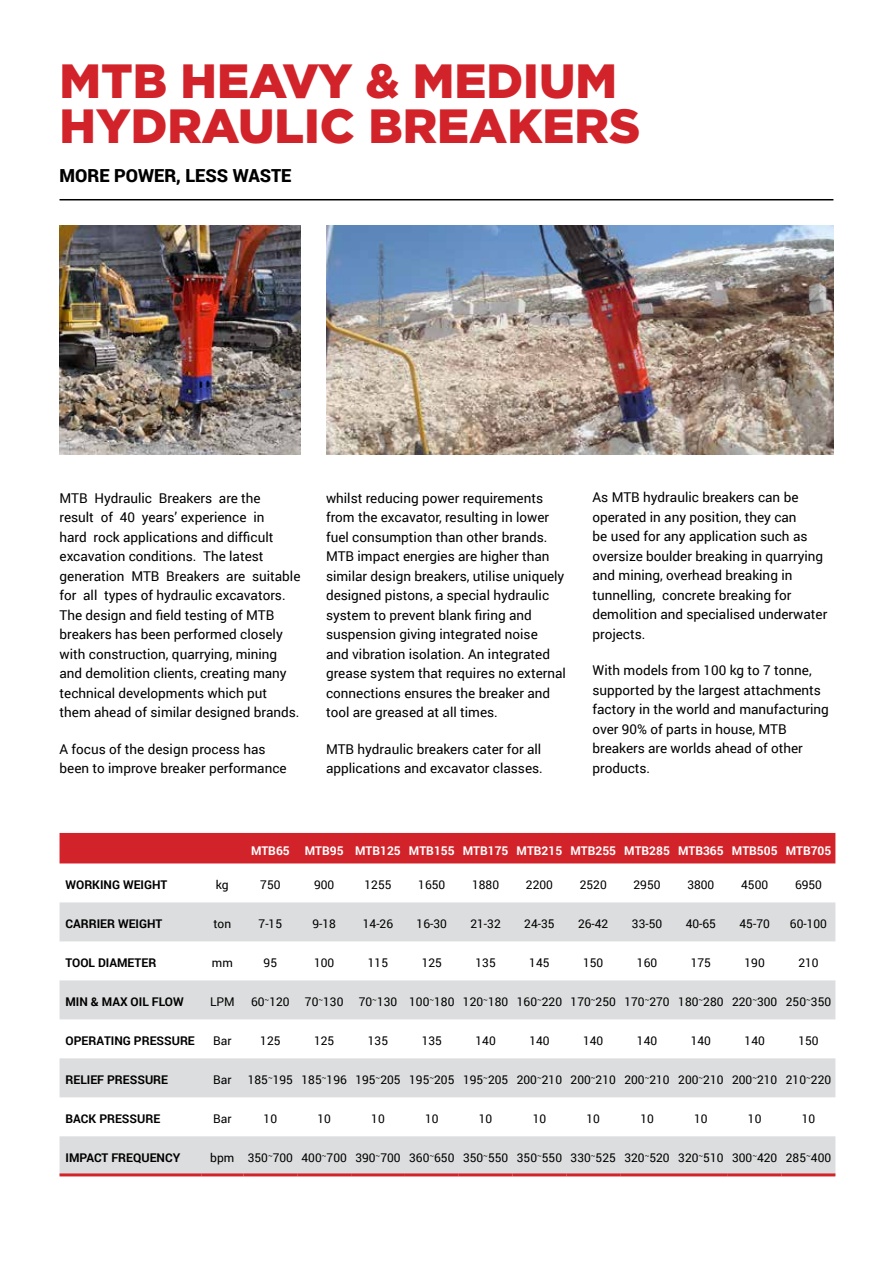
<style>
.page{position:relative;width:893px;height:1263px;background:#fff}
.page>*{position:absolute;margin:0;border:0;box-sizing:border-box;transform-origin:0 0}
.t1{font:900 48px/45px "Gotham";color:#d2232a}
.t2{font:900 18px "Roboto";color:#000}
.t3{font:13.5px/19.5px "Roboto";color:#000}
.t4{font:12px "Roboto";color:#000}
.t5{font:700 12px "Roboto";color:#000}
.t6{font:700 12px "Roboto";color:#fff}
</style>
<div class="page">
<hr style="left:60px;top:199px;width:773px;height:1px;background:#000">
<div style="left:60px;top:833px;width:775px;height:30px;background:#d2232a"></div>
<svg style="left:60px;top:902px;width:775px;height:271px;fill:#dcddde"></svg>
<hr style="left:60px;top:1173px;width:141px;height:3px;background:#d2232a">
<hr style="left:201px;top:1173px;width:42px;height:3px;background:#d2232a">
<hr style="left:243px;top:1173px;width:54px;height:3px;background:#d2232a">
<hr style="left:297px;top:1173px;width:54px;height:3px;background:#d2232a">
<hr style="left:351px;top:1173px;width:54px;height:3px;background:#d2232a">
<hr style="left:405px;top:1173px;width:54px;height:3px;background:#d2232a">
<hr style="left:459px;top:1173px;width:54px;height:3px;background:#d2232a">
<hr style="left:513px;top:1173px;width:53px;height:3px;background:#d2232a">
<hr style="left:566px;top:1173px;width:54px;height:3px;background:#d2232a">
<hr style="left:620px;top:1173px;width:54px;height:3px;background:#d2232a">
<hr style="left:674px;top:1173px;width:54px;height:3px;background:#d2232a">
<hr style="left:728px;top:1173px;width:54px;height:3px;background:#d2232a">
<hr style="left:782px;top:1173px;width:53px;height:3px;background:#d2232a">
<img style="left:326px;top:226px;width:507px;height:228px">
<img style="left:60px;top:226px;width:240px;height:228px">
<h1 class="t1" style="left:60px;top:58px;width:582px">MTB HEAVY &amp; MEDIUM<br>HYDRAULIC BREAKERS</h1>
<h2 class="t2" style="left:60px;top:163px;width:233px">MORE POWER, LESS WASTE</h2>
<p class="t3" style="left:60px;top:488px;width:242px">MTB Hydraulic Breakers are the<br>result of 40 years’ experience in<br>hard rock applications and difficult excavation conditions. The latest generation MTB Breakers are suitable for all types of hydraulic excavators.<br>The design and field testing of MTB breakers has been performed closely with construction, quarrying, mining and demolition clients, creating many technical developments which put them ahead of similar designed brands.</p>
<p class="t3" style="left:60px;top:738px;width:229px">A focus of the design process has been to improve breaker performance</p>
<p class="t3" style="left:326px;top:487px;width:241px">whilst reducing power requirements from the excavator, resulting in lower fuel consumption than other brands.<br>MTB impact energies are higher than similar design breakers, utilise uniquely designed pistons, a special hydraulic system to prevent blank firing and suspension giving integrated noise<br>and vibration isolation. An integrated grease system that requires no external connections ensures the breaker and tool are greased at all times.</p>
<p class="t3" style="left:326px;top:738px;width:218px">MTB hydraulic breakers cater for all applications and excavator classes.</p>
<p class="t3" style="left:592px;top:487px;width:236px">As MTB hydraulic breakers can be operated in any position, they can<br>be used for any application such as oversize boulder breaking in quarrying and mining, overhead breaking in tunnelling, concrete breaking for demolition and specialised underwater projects.</p>
<p class="t3" style="left:592px;top:660px;width:238px">With models from 100 kg to 7 tonne, supported by the largest attachments factory in the world and manufacturing over 90% of parts in house, MTB breakers are worlds ahead of other products.</p>
<p class="t6" style="left:251px;top:842px;width:40px">MTB65</p>
<p class="t6" style="left:305px;top:842px;width:528px">MTB95 MTB125 MTB155 MTB175 MTB215 MTB255 MTB285 MTB365 MTB505 MTB705</p>
<p class="t5" style="left:66px;top:876px;width:103px">WORKING WEIGHT</p>
<p class="t4" style="left:216px;top:876px;width:14px">kg</p>
<p class="t4" style="left:260px;top:876px;width:22px">750</p>
<p class="t4" style="left:314px;top:876px;width:22px">900</p>
<p class="t4" style="left:364px;top:876px;width:29px">1255</p>
<p class="t4" style="left:418px;top:876px;width:29px">1650</p>
<p class="t4" style="left:472px;top:876px;width:29px">1880</p>
<p class="t4" style="left:526px;top:876px;width:29px">2200</p>
<p class="t4" style="left:580px;top:876px;width:29px">2520</p>
<p class="t4" style="left:634px;top:876px;width:29px">2950</p>
<p class="t4" style="left:687px;top:876px;width:29px">3800</p>
<p class="t4" style="left:741px;top:876px;width:29px">4500</p>
<p class="t4" style="left:795px;top:876px;width:29px">6950</p>
<p class="t5" style="left:66px;top:915px;width:98px">CARRIER WEIGHT</p>
<p class="t4" style="left:213px;top:915px;width:19px">ton</p>
<p class="t4" style="left:259px;top:915px;width:25px">7-15</p>
<p class="t4" style="left:312px;top:915px;width:25px">9-18</p>
<p class="t4" style="left:363px;top:915px;width:32px">14-26</p>
<p class="t4" style="left:417px;top:915px;width:32px">16-30</p>
<p class="t4" style="left:470px;top:915px;width:32px">21-32</p>
<p class="t4" style="left:524px;top:915px;width:32px">24-35</p>
<p class="t4" style="left:578px;top:915px;width:32px">26-42</p>
<p class="t4" style="left:632px;top:915px;width:32px">33-50</p>
<p class="t4" style="left:686px;top:915px;width:32px">40-65</p>
<p class="t4" style="left:739px;top:915px;width:32px">45-70</p>
<p class="t4" style="left:790px;top:915px;width:39px">60-100</p>
<p class="t5" style="left:66px;top:954px;width:92px">TOOL DIAMETER</p>
<p class="t4" style="left:212px;top:954px;width:22px">mm</p>
<p class="t4" style="left:264px;top:954px;width:15px">95</p>
<p class="t4" style="left:314px;top:954px;width:22px">100</p>
<p class="t4" style="left:368px;top:954px;width:22px">115</p>
<p class="t4" style="left:422px;top:954px;width:22px">125</p>
<p class="t4" style="left:475px;top:954px;width:22px">135</p>
<p class="t4" style="left:529px;top:954px;width:22px">145</p>
<p class="t4" style="left:583px;top:954px;width:22px">150</p>
<p class="t4" style="left:637px;top:954px;width:22px">160</p>
<p class="t4" style="left:691px;top:954px;width:22px">175</p>
<p class="t4" style="left:745px;top:954px;width:22px">190</p>
<p class="t4" style="left:798px;top:954px;width:22px">210</p>
<p class="t5" style="left:66px;top:993px;width:120px">MIN &amp; MAX OIL FLOW</p>
<p class="t4" style="left:210px;top:993px;width:26px">LPM</p>
<p class="t4" style="left:251px;top:993px;width:40px">60<sup>~</sup>120</p>
<p class="t4" style="left:305px;top:993px;width:40px">70<sup>~</sup>130</p>
<p class="t4" style="left:359px;top:993px;width:474px">70<sup>~</sup>130 100<sup>~</sup>180 120<sup>~</sup>180 160<sup>~</sup>220 170<sup>~</sup>250 170<sup>~</sup>270 180<sup>~</sup>280 220<sup>~</sup>300 250<sup>~</sup>350</p>
<p class="t5" style="left:66px;top:1032px;width:131px">OPERATING PRESSURE</p>
<p class="t4" style="left:213px;top:1032px;width:20px">Bar</p>
<p class="t4" style="left:260px;top:1032px;width:22px">125</p>
<p class="t4" style="left:314px;top:1032px;width:22px">125</p>
<p class="t4" style="left:368px;top:1032px;width:22px">135</p>
<p class="t4" style="left:422px;top:1032px;width:22px">135</p>
<p class="t4" style="left:475px;top:1032px;width:22px">140</p>
<p class="t4" style="left:529px;top:1032px;width:22px">140</p>
<p class="t4" style="left:583px;top:1032px;width:22px">140</p>
<p class="t4" style="left:637px;top:1032px;width:22px">140</p>
<p class="t4" style="left:691px;top:1032px;width:22px">140</p>
<p class="t4" style="left:745px;top:1032px;width:22px">140</p>
<p class="t4" style="left:798px;top:1032px;width:22px">150</p>
<p class="t5" style="left:66px;top:1071px;width:104px">RELIEF PRESSURE</p>
<p class="t4" style="left:213px;top:1071px;width:20px">Bar</p>
<p class="t4" style="left:248px;top:1071px;width:585px">185<sup>~</sup>195 185<sup>~</sup>196 195<sup>~</sup>205 195<sup>~</sup>205 195<sup>~</sup>205 200<sup>~</sup>210 200<sup>~</sup>210 200<sup>~</sup>210 200<sup>~</sup>210 200<sup>~</sup>210 210<sup>~</sup>220</p>
<p class="t5" style="left:66px;top:1110px;width:96px">BACK PRESSURE</p>
<p class="t4" style="left:213px;top:1110px;width:20px">Bar</p>
<p class="t4" style="left:264px;top:1110px;width:15px">10</p>
<p class="t4" style="left:317px;top:1110px;width:15px">10</p>
<p class="t4" style="left:371px;top:1110px;width:15px">10</p>
<p class="t4" style="left:425px;top:1110px;width:15px">10</p>
<p class="t4" style="left:479px;top:1110px;width:15px">10</p>
<p class="t4" style="left:533px;top:1110px;width:15px">10</p>
<p class="t4" style="left:586px;top:1110px;width:15px">10</p>
<p class="t4" style="left:640px;top:1110px;width:15px">10</p>
<p class="t4" style="left:694px;top:1110px;width:15px">10</p>
<p class="t4" style="left:748px;top:1110px;width:15px">10</p>
<p class="t4" style="left:802px;top:1110px;width:15px">10</p>
<p class="t5" style="left:66px;top:1149px;width:116px">IMPACT FREQUENCY</p>
<p class="t4" style="left:210px;top:1149px;width:622px">bpm 350<sup>~</sup>700 400<sup>~</sup>700 390<sup>~</sup>700 360<sup>~</sup>650 350<sup>~</sup>550 350<sup>~</sup>550 330<sup>~</sup>525 320<sup>~</sup>520 320<sup>~</sup>510 300<sup>~</sup>420 285<sup>~</sup>400</p>
</div>
